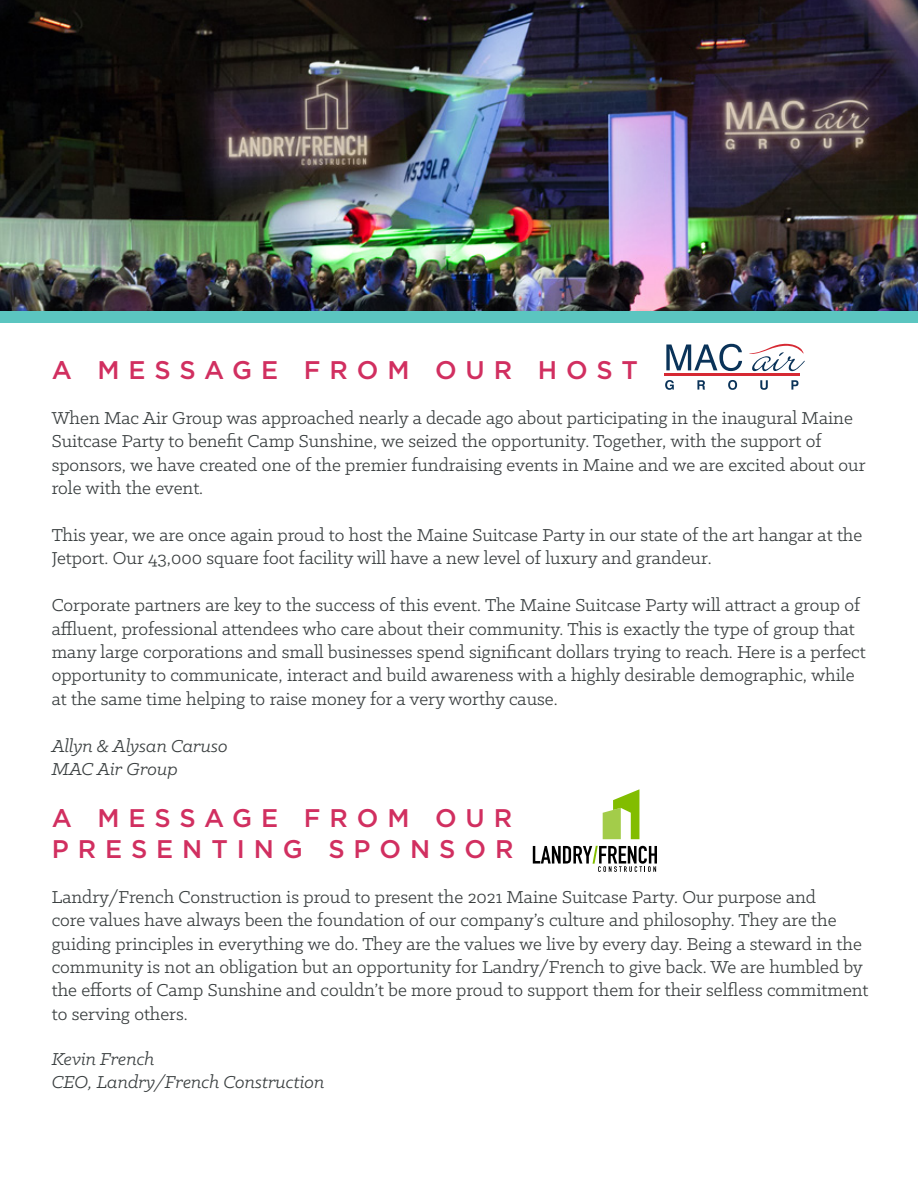
<style>
.page{position:relative;width:918px;height:1188px;background:#fff}
.page>*{position:absolute;margin:0;border:0;box-sizing:border-box;transform-origin:0 0}
.t1{font:500 25.5px/30.6px "Gotham";letter-spacing:.35em;color:#d12f60}
.t2{font:19.5px/23.4px "Klinic Slab";color:#383d3e}
.t3{font:italic 19.5px/23.4px "Klinic Slab";color:#383d3e}
</style>
<div class="page">
<img style="left:0;top:0;width:918px;height:311px">
<div style="left:0;top:311px;width:918px;height:12px;background:#5bc5c0"></div>
<svg style="left:749px;top:344px;width:56px;height:28px"></svg>
<hr style="left:664px;top:374px;width:136px;height:2px;background:#d62933">
<svg style="left:666px;top:344px;width:76px;height:27px"></svg>
<svg style="left:665px;top:380px;width:9px;height:10px"></svg>
<svg style="left:697px;top:380px;width:8px;height:10px"></svg>
<svg style="left:728px;top:380px;width:9px;height:10px"></svg>
<svg style="left:760px;top:380px;width:8px;height:10px"></svg>
<svg style="left:791px;top:380px;width:7px;height:10px"></svg>
<svg style="left:533px;top:846px;width:124px;height:26px"></svg>
<svg style="left:603px;top:789px;width:36px;height:50px"></svg>
<h1 class="t1" style="left:52px;top:354px;width:588px">A MESSAGE FROM OUR HOST</h1>
<p class="t2" style="left:52px;top:406px;width:815px">When Mac Air Group was approached nearly a decade ago about participating in the inaugural Maine Suitcase Party to benefit Camp Sunshine, we seized the opportunity. Together, with the support of sponsors, we have created one of the premier fundraising events in Maine and we are excited about our role with the event.</p>
<p class="t2" style="left:52px;top:523px;width:812px">This year, we are once again proud to host the Maine Suitcase Party in our state of the art hangar at the<br>Jetport. Our 43,000 square foot facility will have a new level of luxury and grandeur.</p>
<p class="t2" style="left:52px;top:593px;width:816px">Corporate partners are key to the success of this event. The Maine Suitcase Party will attract a group of affluent, professional attendees who care about their community. This is exactly the type of group that many large corporations and small businesses spend significant dollars trying to reach. Here is a perfect opportunity to communicate, interact and build awareness with a highly desirable demographic, while at the same time helping to raise money for a very worthy cause.</p>
<p class="t3" style="left:52px;top:733px;width:177px">Allyn &amp; Alysan Caruso<br>MAC Air Group</p>
<h1 class="t1" style="left:52px;top:803px;width:463px">A MESSAGE FROM OUR<br>PRESENTING SPONSOR</h1>
<p class="t2" style="left:52px;top:885px;width:818px">Landry/French Construction is proud to present the 2021 Maine Suitcase Party. Our purpose and<br>core values have always been the foundation of our company’s culture and philosophy. They are the guiding principles in everything we do. They are the values we live by every day. Being a steward in the community is not an obligation but an opportunity for Landry/French to give back. We are humbled by the efforts of Camp Sunshine and couldn’t be more proud to support them for their selfless commitment to serving others.</p>
<p class="t3" style="left:52px;top:1047px;width:274px">Kevin French<br>CEO, Landry/French Construction</p>
</div>
